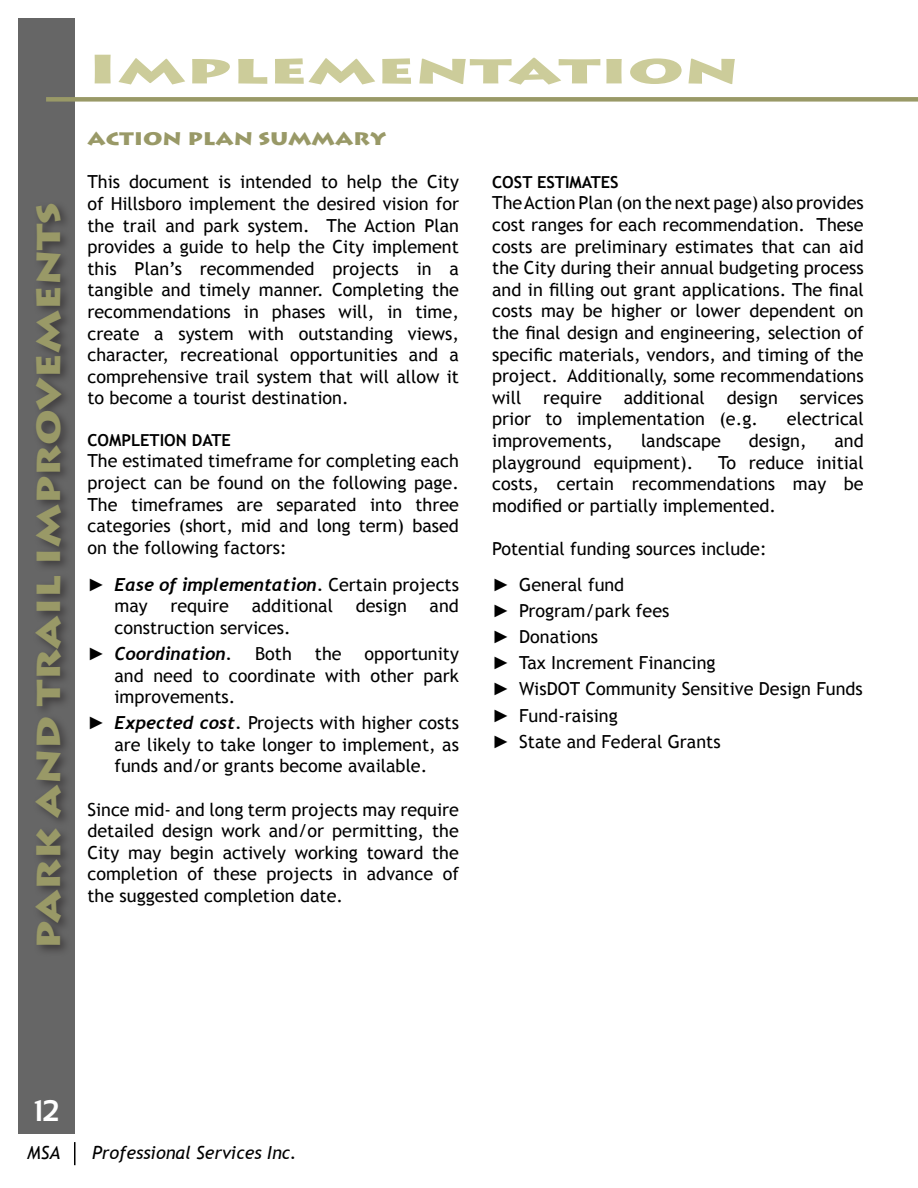
<style>
.page{position:relative;width:918px;height:1188px;background:#fff}
.page>*{position:absolute;margin:0;border:0;box-sizing:border-box;transform-origin:0 0}
.Hdr_Arial_16_pt_Red{font:900 40.5px "Lithos Pro";color:#cccc9a;scale:1.7 1}
.t1{font:900 33px "Lithos Pro";color:#999967;scale:1.2 1}
.t2{font:700 30px "Sansation";color:#fff}
.t3{font:18px/21.6px "Trebuchet MS";color:#000;text-align:justify}
.t4{font:italic 700 18px/21.6px "Trebuchet";color:#000}
.t5{font:italic 18px "Trebuchet MS";color:#000}
.Hdr_Arial_20pt_White{font:900 18px "Lithos Pro";color:#999967;scale:1.2 1}
.t6{font:700 16.5px "Trebuchet MS";color:#000}
.s1{font-family:"Times New Roman";font-weight:400;font-style:normal}
.s2{font-family:"Trebuchet MS";font-weight:400;font-style:normal}
.s3{font-family:"Times New Roman"}
.s4{font-family:"Trebuchet";font-weight:700;font-style:italic}
</style>
<div class="page">
<div style="left:18px;top:18px;width:56px;height:1116px;background:#666"></div>
<div style="left:33px;top:200px;width:41px;height:757px;background:#231f20;opacity:.6"></div>
<svg style="left:74px;top:1142px;width:1px;height:23px"></svg>
<div style="left:46px;top:97px;width:872px;height:5px;background:#999967"></div>
<h2 class="t1" style="left:28px;top:949px;width:624px;rotate:-90deg">PARK AND TRAIL IMPROVEMENTS</h2>
<p class="Hdr_Arial_16_pt_Red" style="left:87px;top:44px;width:385px">Implementation</p>
<p class="Hdr_Arial_20pt_White" style="left:87px;top:128px;width:251px">ACTION PLAN SUMMARY</p>
<p class="t3" style="left:87px;top:171px;width:373px">This document is intended to help the City of Hillsboro implement the desired vision for the trail and park system. The Action Plan provides a guide to help the City implement this Plan’s recommended projects in a tangible and timely manner. Completing the recommendations in phases will, in time, create a system with outstanding views, character, recreational opportunities and a comprehensive trail system that will allow it to become a tourist destination.</p>
<p class="t6" style="left:87px;top:430px;width:145px">COMPLETION DATE</p>
<p class="t3" style="left:87px;top:450px;width:373px">The estimated timeframe for completing each project can be found on the following page.<br>The timeframes are separated into three categories (short, mid and long term) based on the following factors:</p>
<p class="t4" style="left:114px;top:574px;width:346px;text-indent:-27px"><span class="s1">►</span> Ease of implementation. <span class="s2">Certain projects may</span></p>
<p class="t3" style="left:170px;top:595px;width:60px">require</p>
<p class="t3" style="left:252px;top:595px;width:83px">additional</p>
<p class="t3" style="left:356px;top:595px;width:53px">design</p>
<p class="t3" style="left:430px;top:595px;width:31px">and</p>
<p class="t3" style="left:114px;top:617px;width:178px">construction services.</p>
<p class="t4" style="left:87px;top:643px;width:146px"><span class="s1">►</span> Coordination.</p>
<p class="t3" style="left:255px;top:643px;width:38px">Both</p>
<p class="t3" style="left:315px;top:643px;width:28px">the</p>
<p class="t3" style="left:114px;top:643px;width:346px;text-indent:250px">opportunity and need to coordinate with other park improvements.</p>
<p class="t3" style="left:114px;top:712px;width:346px;text-indent:-27px"><span class="s3">►</span> <span class="s4">Expected cost.</span> Projects with higher costs are likely to take longer to implement, as funds and/or grants become available.</p>
<p class="t3" style="left:87px;top:799px;width:373px">Since mid- and long term projects may require detailed design work and/or permitting, the City may begin actively working toward the completion of these projects in advance of the suggested completion date.</p>
<p class="t6" style="left:492px;top:172px;width:128px">COST ESTIMATES</p>
<p class="t3" style="left:492px;top:193px;width:373px">The Action Plan (on the next page) also provides cost ranges for each recommendation. These costs are preliminary estimates that can aid the City during their annual budgeting process and in filling out grant applications. The final costs may be higher or lower dependent on the final design and engineering, selection of specific materials, vendors, and timing of the project. Additionally, some recommendations will require additional design services prior to implementation (e.g.</p>
<p class="t3" style="left:787px;top:409px;width:78px">electrical</p>
<p class="t3" style="left:492px;top:430px;width:122px">improvements,</p>
<p class="t3" style="left:641px;top:430px;width:82px">landscape</p>
<p class="t3" style="left:749px;top:430px;width:59px">design,</p>
<p class="t3" style="left:834px;top:430px;width:31px">and</p>
<p class="t3" style="left:492px;top:452px;width:203px">playground equipment).</p>
<p class="t3" style="left:492px;top:452px;width:373px;text-indent:226px">To reduce initial costs, certain recommendations may be modified or partially implemented.</p>
<p class="t3" style="left:492px;top:538px;width:276px">Potential funding sources include:</p>
<p class="t3" style="left:492px;top:574px;width:134px"><span class="s3">►</span> General fund</p>
<p class="t3" style="left:492px;top:600px;width:179px"><span class="s3">►</span> Program/park fees</p>
<p class="t3" style="left:492px;top:626px;width:108px"><span class="s3">►</span> Donations</p>
<p class="t3" style="left:492px;top:652px;width:225px"><span class="s3">►</span> Tax Increment Financing</p>
<p class="t3" style="left:492px;top:679px;width:372px"><span class="s3">►</span> WisDOT Community Sensitive Design Funds</p>
<p class="t3" style="left:492px;top:705px;width:127px"><span class="s3">►</span> Fund-raising</p>
<p class="t3" style="left:492px;top:731px;width:230px"><span class="s3">►</span> State and Federal Grants</p>
<h3 class="t2" style="left:33px;top:1093px;width:27px">12</h3>
<p class="t5" style="left:27px;top:1142px;width:35px">MSA</p>
<p class="t5" style="left:92px;top:1142px;width:206px">Professional Services Inc.</p>
</div>
